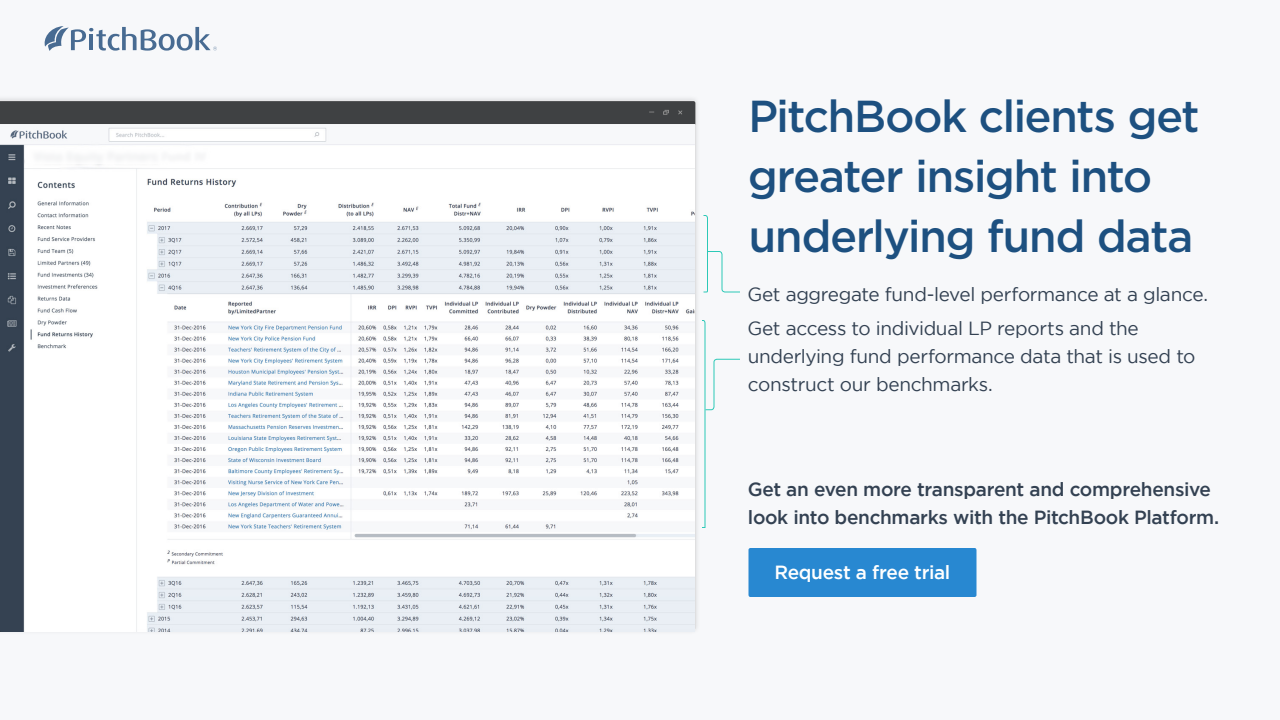
<style>
.page{position:relative;width:1280px;height:720px;background:#f7f8fa}
.page>*{position:absolute;margin:0;border:0;box-sizing:border-box;transform-origin:0 0}
.Gotham_Web_2_H1_43_6{font:500 43px/60px "Gotham S Sm";letter-spacing:-.04em;color:#1d5080}
.Gotham_Web_2_H3_subh{font:19px/28px "Gotham";letter-spacing:-.02em;color:#334152}
.Gotham_Web_2_H3_subh-2{font:500 19px/28px "Gotham";letter-spacing:-.02em;color:#334152}
.Gotham_Web_2_H3_subh-3{font:500 19px "Gotham";letter-spacing:-.02em;color:#fff}
</style>
<div class="page">
<svg style="left:44px;top:26px;width:173px;height:25px"></svg>
<img style="left:0;top:98px;width:697px;height:534px">
<div style="left:748px;top:548px;width:228px;height:49px;background:#2888d1;border-radius:2px"></div>
<img style="left:0;top:124px;width:694px;height:508px">
<svg style="left:703px;top:215px;width:37px;height:78px"></svg>
<svg style="left:702px;top:320px;width:38px;height:208px"></svg>
<div style="left:28px;top:148px;width:198px;height:16px;background:#fff"></div>
<p class="Gotham_Web_2_H1_43_6" style="left:748px;top:86px;width:454px">PitchBook clients get greater insight into underlying fund data</p>
<p class="Gotham_Web_2_H3_subh" style="left:747px;top:280px;width:462px">Get aggregate fund-level performance at a glance.</p>
<p class="Gotham_Web_2_H3_subh" style="left:747px;top:314px;width:449px">Get access to individual LP reports and the underlying fund performance data that is used to construct our benchmarks.</p>
<p class="Gotham_Web_2_H3_subh-2" style="left:748px;top:475px;width:473px">Get an even more transparent and comprehensive look into benchmarks with the PitchBook Platform.</p>
<p class="Gotham_Web_2_H3_subh-3" style="left:774px;top:562px;width:178px">Request a free trial</p>
</div>
